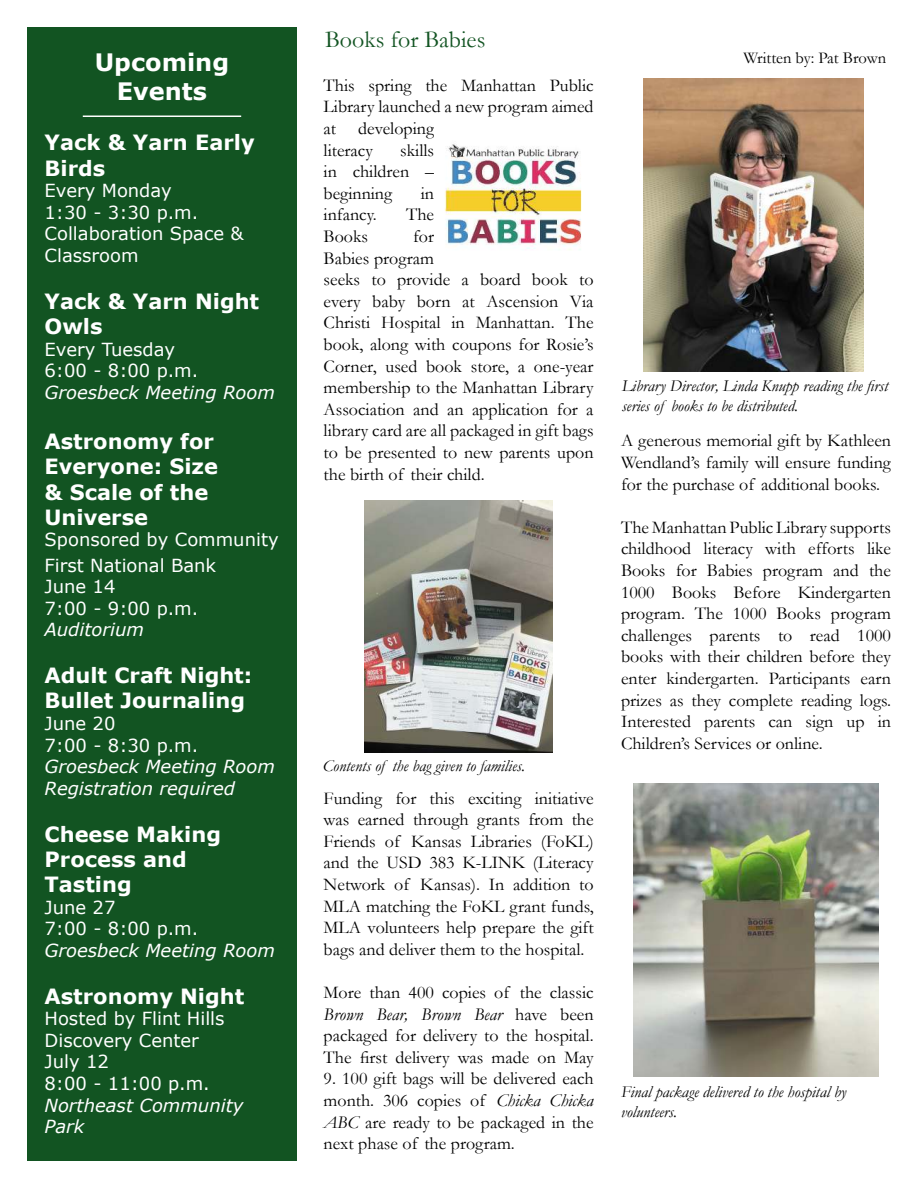
<style>
.page{position:relative;width:918px;height:1188px;background:#fff}
.page>*{position:absolute;margin:0;border:0;box-sizing:border-box;transform-origin:0 0}
.t1{font:700 24px/28.8px "Verdana";color:#fff;text-align:center}
.t2{font:24px "Garamond";color:#125422}
.t3{font:700 21px/25.2px "Verdana";color:#fff}
.t4{font:18px/21.6px "Garamond";color:#000;text-align:justify}
.t5{font:18px/21.6px "Verdana";color:#fff}
.t6{font:italic 18px/21.6px "Verdana";color:#fff}
.t7{font:italic 16.5px/19.8px "Garamond";color:#000}
.t8{font:16.5px "Garamond";color:#000}
.s1{font-style:italic}
</style>
<div class="page">
<div style="left:27px;top:28px;width:270px;height:1133px;background:#125422"></div>
<hr style="left:83px;top:115px;width:158px;height:2px;background:#fff">
<img style="left:633px;top:783px;width:246px;height:293px">
<img style="left:644px;top:78px;width:220px;height:293px">
<img style="left:364px;top:501px;width:189px;height:251px">
<img style="left:444px;top:144px;width:138px;height:106px">
<h1 class="t1" style="left:95px;top:50px;width:136px">Upcoming<br>Events</h1>
<p class="t3" style="left:45px;top:132px;width:212px">Yack &amp; Yarn Early<br>Birds</p>
<p class="t5" style="left:45px;top:181px;width:201px">Every Monday<br>1:30 - 3:30 p.m.<br>Collaboration Space &amp;<br>Classroom</p>
<p class="t3" style="left:45px;top:290px;width:216px">Yack &amp; Yarn Night<br>Owls</p>
<p class="t5" style="left:45px;top:340px;width:155px">Every Tuesday<br>6:00 - 8:00 p.m.</p>
<p class="t6" style="left:45px;top:383px;width:232px">Groesbeck Meeting Room</p>
<p class="t3" style="left:45px;top:431px;width:175px">Astronomy for<br>Everyone: Size &amp; Scale of the<br>Universe</p>
<p class="t5" style="left:45px;top:529px;width:236px;line-height:25.2px">Sponsored by Community<br>First National Bank</p>
<p class="t5" style="left:45px;top:577px;width:155px">June 14<br>7:00 - 9:00 p.m.</p>
<p class="t6" style="left:45px;top:621px;width:101px">Auditorium</p>
<p class="t3" style="left:45px;top:665px;width:209px">Adult Craft Night:<br>Bullet Journaling</p>
<p class="t5" style="left:45px;top:714px;width:155px">June 20<br>7:00 - 8:30 p.m.</p>
<p class="t6" style="left:45px;top:757px;width:232px">Groesbeck Meeting Room<br>Registration required</p>
<p class="t3" style="left:45px;top:823px;width:178px">Cheese Making<br>Process and<br>Tasting</p>
<p class="t5" style="left:45px;top:898px;width:155px">June 27<br>7:00 - 8:00 p.m.</p>
<p class="t6" style="left:45px;top:941px;width:232px">Groesbeck Meeting Room</p>
<p class="t3" style="left:45px;top:985px;width:201px">Astronomy Night</p>
<p class="t5" style="left:45px;top:1009px;width:182px">Hosted by Flint Hills<br>Discovery Center<br>July 12<br>8:00 - 11:00 p.m.</p>
<p class="t6" style="left:45px;top:1096px;width:200px">Northeast Community<br>Park</p>
<h1 class="t2" style="left:325px;top:31px;width:162px">Books for Babies</h1>
<p class="t4" style="left:324px;top:76px;width:272px;text-align:left">This spring the Manhattan Public<br>Library launched a new program aimed at developing<br>literacy</p>
<p class="t4" style="left:324px;top:141px;width:112px;text-indent:77px">skills in children – beginning</p>
<p class="t4" style="left:421px;top:184px;width:15px">in</p>
<p class="t4" style="left:324px;top:206px;width:55px">infancy.</p>
<p class="t4" style="left:406px;top:206px;width:30px">The</p>
<p class="t4" style="left:324px;top:227px;width:46px">Books</p>
<p class="t4" style="left:324px;top:227px;width:272px;text-align:left;text-indent:90px">for<br>Babies program<br>seeks to provide a board book to every baby born at Ascension Via<br>Christi Hospital in Manhattan. The book, along with coupons for Rosie’s<br>Corner, used book store, a one-year membership to the Manhattan Library<br>Association and an application for a library card are all packaged in gift bags to be presented to new parents upon the birth of their child.</p>
<p class="t7" style="left:323px;top:758px;width:204px">Contents of the bag given to families.</p>
<p class="t4" style="left:324px;top:789px;width:272px">Funding for this exciting initiative was earned through grants from the Friends of Kansas Libraries (FoKL) and the USD 383 K-LINK (Literacy Network of Kansas). In addition to MLA matching the FoKL grant funds, MLA volunteers help prepare the gift bags and deliver them to the hospital.</p>
<p class="t4" style="left:324px;top:983px;width:272px">More than 400 copies of the classic <span class="s1">Brown Bear, Brown Bear</span> have been packaged for delivery to the hospital.<br>The first delivery was made on May</p>
<p class="t4" style="left:324px;top:1070px;width:272px">9. 100 gift bags will be delivered each month. 306 copies of <span class="s1">Chicka Chicka ABC</span> are ready to be packaged in the next phase of the program.</p>
<p class="t8" style="left:743px;top:51px;width:144px">Written by: Pat Brown</p>
<p class="t7" style="left:622px;top:375px;width:268px">Library Director, Linda Knupp reading the first series of books to be distributed.</p>
<p class="t4" style="left:621px;top:432px;width:272px">A generous memorial gift by Kathleen Wendland’s family will ensure funding for the purchase of additional books.</p>
<p class="t4" style="left:621px;top:518px;width:272px">The Manhattan Public Library supports childhood literacy with efforts like Books for Babies program and the 1000 Books Before Kindergarten program. The 1000 Books program challenges parents to read 1000 books with their children before they enter kindergarten. Participants earn prizes as they complete reading logs.<br>Interested parents can sign up in Children’s Services or online.</p>
<p class="t7" style="left:621px;top:1084px;width:227px">Final package delivered to the hospital by volunteers.</p>
</div>
